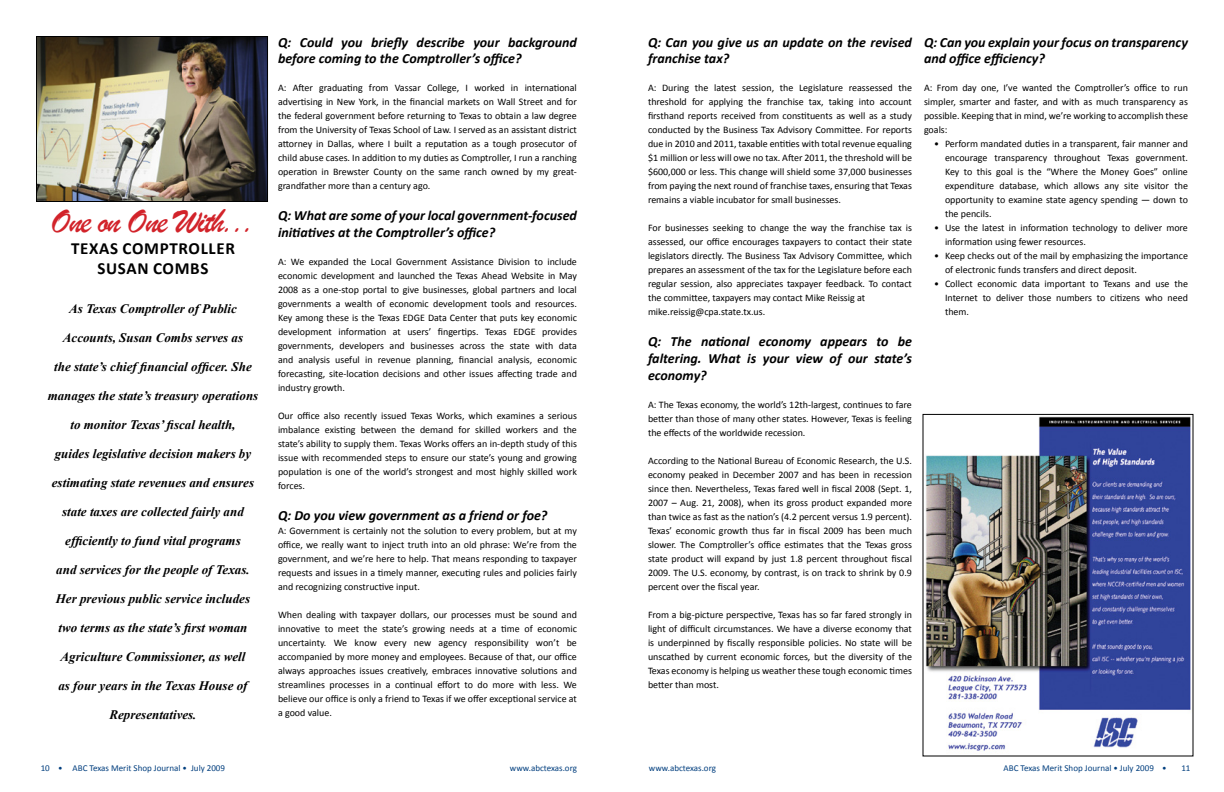
<style>
.page{position:relative;width:1224px;height:792px;background:#fff}
.page>*{position:absolute;margin:0;border:0;box-sizing:border-box;transform-origin:0 0}
.t1{font:36px "Brush Script";letter-spacing:-.05em;color:#d2232a}
.t2{font:700 17px/20.4px "Calibri";letter-spacing:.04em;color:#000}
.t3{font:italic 700 14px/16.8px "Calibri";color:#000}
.t4{font:italic 700 13px "Times New Roman";color:#000}
.t5{font:10px/14px "Calibri";color:#000;text-align:justify}
.t6{font:9px "Calibri";color:#003e7e}
</style>
<div class="page">
<img style="left:38px;top:38px;width:228px;height:162px">
<div style="left:36px;top:36px;width:232px;height:166px;border:1px solid #000"></div>
<img style="left:925px;top:416px;width:266px;height:335px">
<h1 class="t1" style="left:51px;top:199px;width:206px">One on One With...</h1>
<h2 class="t2" style="left:71px;top:237px;width:85px">TEXAS COMPTR</h2>
<h2 class="t2" style="left:97px;top:237px;width:135px;text-indent:91px">OLLER<br>SUSAN COMBS</h2>
<h3 class="t4" style="left:69px;top:299px;width:169px">As Texas Comptroller of Public</h3>
<h3 class="t4" style="left:63px;top:328px;width:182px">Accounts, Susan Combs serves as</h3>
<h3 class="t4" style="left:54px;top:357px;width:199px">the state’s chief financial officer. She</h3>
<h3 class="t4" style="left:48px;top:386px;width:212px">manages the state’s treasury operations</h3>
<h3 class="t4" style="left:70px;top:415px;width:167px">to monitor Texas’ fiscal health,</h3>
<h3 class="t4" style="left:55px;top:444px;width:198px">guides legislative decision makers by</h3>
<h3 class="t4" style="left:52px;top:473px;width:204px">estimating state revenues and ensures</h3>
<h3 class="t4" style="left:62px;top:502px;width:183px">state taxes are collected fairly and</h3>
<h3 class="t4" style="left:65px;top:531px;width:177px">efficiently to fund vital programs</h3>
<h3 class="t4" style="left:56px;top:560px;width:195px">and services for the people of Texas.</h3>
<h3 class="t4" style="left:56px;top:589px;width:196px">Her previous public service includes</h3>
<h3 class="t4" style="left:59px;top:618px;width:191px">two terms as the state’s first woman</h3>
<h3 class="t4" style="left:61px;top:647px;width:186px">Agriculture Commissioner, as well</h3>
<h3 class="t4" style="left:58px;top:676px;width:191px">as four years in the Texas House of</h3>
<h3 class="t4" style="left:110px;top:705px;width:89px">Representatives.</h3>
<h3 class="t3" style="left:278px;top:33px;width:300px">Q: Could you briefly describe your background before coming to the Comptroller’s office?</h3>
<p class="t5" style="left:278px;top:81px;width:300px">A: After graduating from Vassar College, I worked in international advertising in New York, in the financial markets on Wall Street and for the federal government before returning to Texas to obtain a law degree from the University of Texas School of Law. I served as an assistant district attorney in Dallas, where I built a reputation as a tough prosecutor of child abuse cases. In addition to my duties as Comptroller, I run a ranching operation in Brewster County on the same ranch owned by my great&shy;grandfather more than a century ago.</p>
<h3 class="t3" style="left:278px;top:206px;width:300px">Q: What are some of your local government-focused initiatives at the Comptroller’s office?</h3>
<p class="t5" style="left:278px;top:254px;width:300px">A: We expanded the Local Government Assistance Division to include economic development and launched the Texas Ahead Website in May 2008 as a one-stop portal to give businesses, global partners and local governments a wealth of economic development tools and resources.<br>Key among these is the Texas EDGE Data Center that puts key economic development information at users’ fingertips. Texas EDGE provides governments, developers and businesses across the state with data and analysis useful in revenue planning, financial analysis, economic forecasting, site-location decisions and other issues affecting trade and industry growth.</p>
<p class="t5" style="left:278px;top:408px;width:300px">Our office also recently issued Texas Works, which examines a serious imbalance existing between the demand for skilled workers and the state’s ability to supply them. Texas Works offers an in-depth study of this issue with recommended steps to ensure our state’s young and growing population is one of the world’s strongest and most highly skilled work forces.</p>
<h3 class="t3" style="left:278px;top:506px;width:271px">Q: Do you view government as a friend or foe?</h3>
<p class="t5" style="left:278px;top:523px;width:300px">A: Government is certainly not the solution to every problem, but at my office, we really want to inject truth into an old phrase: We’re from the government, and we’re here to help. That means responding to taxpayer requests and issues in a timely manner, executing rules and policies fairly and recognizing constructive input.</p>
<p class="t5" style="left:278px;top:607px;width:300px">When dealing with taxpayer dollars, our processes must be sound and innovative to meet the state’s growing needs at a time of economic uncertainty. We know every new agency responsibility won’t be accompanied by more money and employees. Because of that, our office always approaches issues creatively, embraces innovative solutions and streamlines processes in a continual effort to do more with less. We believe our office is only a friend to Texas if we offer exceptional service at a good value.</p>
<h3 class="t3" style="left:648px;top:33px;width:265px">Q: Can you give us an update on the revised franchise tax?</h3>
<p class="t5" style="left:648px;top:81px;width:266px">A: During the latest session, the Legislature reassessed the threshold for applying the franchise tax, taking into account firsthand reports received from constituents as well as a study conducted by the Business Tax Advisory Committee. For reports due in 2010 and 2011, taxable entities with total revenue equaling $1 million or less will owe no tax. After 2011, the threshold will be $600,000 or less. This change will shield some 37,000 businesses from paying the next round of franchise taxes, ensuring that Texas remains a viable incubator for small businesses.</p>
<p class="t5" style="left:648px;top:221px;width:266px;text-align:left">For businesses seeking to change the way the franchise tax is assessed, our office encourages taxpayers to contact their state legislators directly. The Business Tax Advisory Committee, which prepares an assessment of the tax for the Legislature before each regular session, also appreciates taxpayer feedback. To contact the committee, taxpayers may contact Mike Reissig at mike.reissig@cpa.state.tx.us.</p>
<h3 class="t3" style="left:648px;top:332px;width:266px;text-align:justify">Q: The national economy appears to be faltering. What is your view of our state’s economy?</h3>
<p class="t5" style="left:648px;top:397px;width:265px">A: The Texas economy, the world’s 12th-largest, continues to fare better than those of many other states. However, Texas is feeling the effects of the worldwide recession.</p>
<p class="t5" style="left:648px;top:453px;width:266px">According to the National Bureau of Economic Research, the U.S. economy peaked in December 2007 and has been in recession since then. Nevertheless, Texas fared well in fiscal 2008 (Sept. 1, 2007 – Aug. 21, 2008), when its gross product expanded more than twice as fast as the nation’s (4.2 percent versus 1.9 percent).<br>Texas’ economic growth thus far in fiscal 2009 has been much slower. The Comptroller’s office estimates that the Texas gross state product will expand by just 1.8 percent throughout fiscal 2009. The U.S. economy, by contrast, is on track to shrink by 0.9 percent over the fiscal year.</p>
<p class="t5" style="left:648px;top:607px;width:265px">From a big-picture perspective, Texas has so far fared strongly in light of difficult circumstances. We have a diverse economy that is underpinned by fiscally responsible policies. No state will be unscathed by current economic forces, but the diversity of the Texas economy is helping us weather these tough economic times better than most.</p>
<h3 class="t3" style="left:924px;top:33px;width:265px">Q: Can you explain your focus on transparency and office efficiency?</h3>
<p class="t5" style="left:924px;top:81px;width:265px">A: From day one, I’ve wanted the Comptroller’s office to run simpler, smarter and faster, and with as much transparency as possible. Keeping that in mind, we’re working to accomplish these goals:</p>
<p class="t5" style="left:945px;top:137px;width:244px;text-indent:-11px">• Perform mandated duties in a transparent, fair manner and encourage transparency throughout Texas government.<br>Key to this goal is the “Where the Money Goes” online expenditure database, which allows any site visitor the opportunity to examine state agency spending — down to the pencils.</p>
<p class="t5" style="left:945px;top:221px;width:244px;text-indent:-11px">• Use the latest in information technology to deliver more information using fewer resources.</p>
<p class="t5" style="left:945px;top:249px;width:244px;text-indent:-11px">• Keep checks out of the mail by emphasizing the importance of electronic funds transfers and direct deposit.</p>
<p class="t5" style="left:945px;top:277px;width:245px;text-indent:-11px">• Collect economic data important to Texans and use the Internet to deliver those numbers to citizens who need them.</p>
<p class="t6" style="left:41px;top:762px;width:186px">10 • ABC Texas Merit Shop Journal • July 2009</p>
<p class="t6" style="left:510px;top:762px;width:69px">www.abctexas.org</p>
<p class="t6" style="left:649px;top:762px;width:69px">www.abctexas.org</p>
<p class="t6" style="left:1004px;top:763px;width:165px">ABC Texas Merit Shop Journal • July 2009 •</p>
<p class="t6" style="left:1181px;top:763px;width:11px">11</p>
</div>
